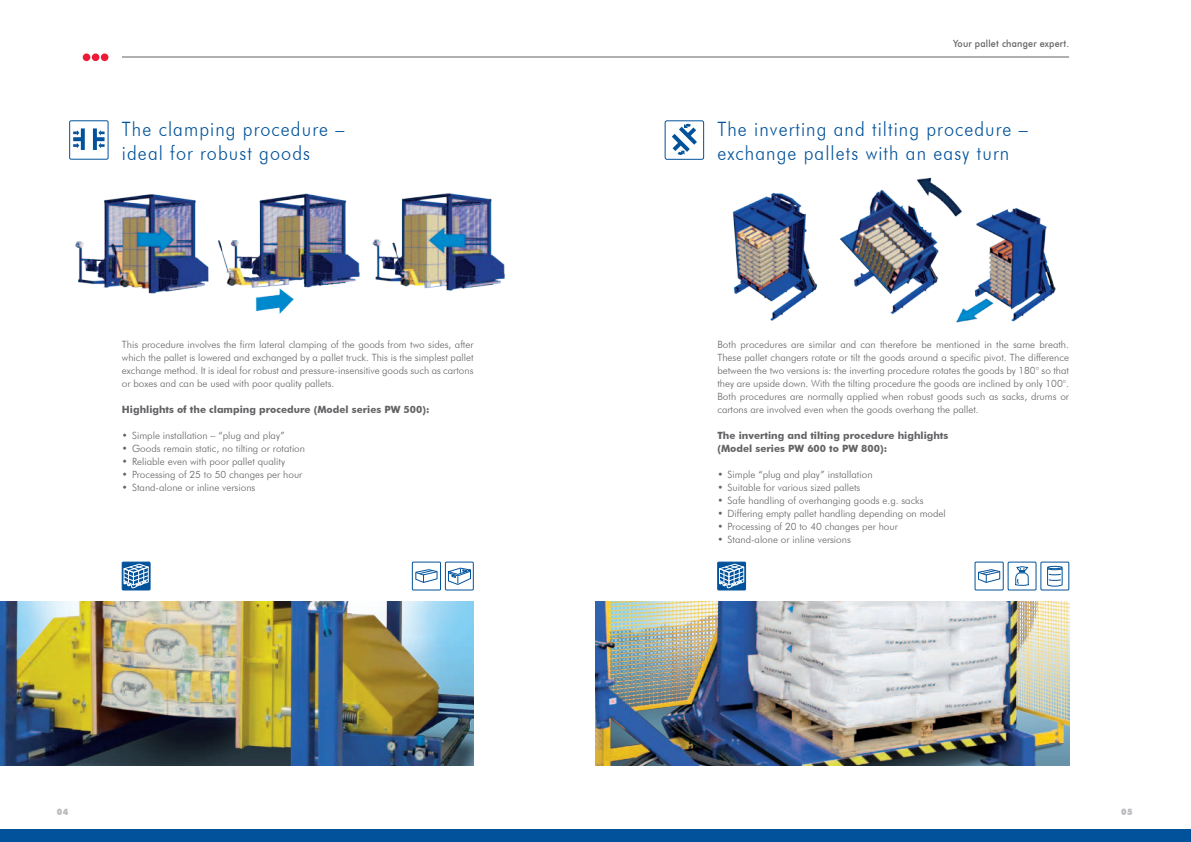
<style>
.page{position:relative;width:1191px;height:842px;background:#fff}
.page>*{position:absolute;margin:0;border:0;box-sizing:border-box;transform-origin:0 0}
.t1{font:300 19.8px/24px "Futura BT";letter-spacing:.06em;color:#01529a;scale:.91 1}
.t2{font:300 10px/13px "Futura BT";color:#636366;text-align:justify}
.t3{font:700 10px/13px "Futura BT";color:#636366}
.t4{font:500 9.9px "Futura BT";letter-spacing:.02em;color:#636366;scale:.91 1}
.t5{font:900 8.9px "Futura BT";color:#bcbdc0;scale:.91 1}
</style>
<div class="page">
<img style="left:595px;top:602px;width:474px;height:163px">
<img style="left:0;top:602px;width:473px;height:163px">
<img style="left:75px;top:193px;width:430px;height:121px">
<img style="left:733px;top:177px;width:323px;height:146px">
<hr style="left:122px;top:57px;width:947px;height:1px;background:#636366">
<div style="left:83px;top:53px;width:7px;height:8px;background:#ed1a38;border-radius:50%"></div>
<div style="left:92px;top:53px;width:7px;height:8px;background:#ed1a38;border-radius:50%"></div>
<div style="left:101px;top:53px;width:7px;height:8px;background:#ed1a38;border-radius:50%"></div>
<div style="left:0;top:829px;width:1191px;height:13px;background:#01529a"></div>
<div style="left:665px;top:121px;width:39px;height:39px;border:1px solid #01529a;border-radius:2px"></div>
<svg style="left:672px;top:124px;width:25px;height:31px"></svg>
<div style="left:69px;top:120px;width:39px;height:40px;border:1px solid #01529a;border-radius:2px"></div>
<svg style="left:93px;top:128px;width:12px;height:22px"></svg>
<svg style="left:73px;top:128px;width:12px;height:22px"></svg>
<div style="left:445px;top:562px;width:28px;height:28px;border:1px solid #01529a"></div>
<svg style="left:447px;top:567px;width:25px;height:18px"></svg>
<div style="left:412px;top:562px;width:29px;height:28px;border:1px solid #01529a"></div>
<svg style="left:415px;top:569px;width:23px;height:14px"></svg>
<div style="left:122px;top:562px;width:28px;height:28px;border:1px solid #01529a"></div>
<svg style="left:123px;top:564px;width:27px;height:42px"></svg>
<div style="left:717px;top:562px;width:29px;height:28px;border:1px solid #01529a"></div>
<svg style="left:719px;top:564px;width:26px;height:42px"></svg>
<div style="left:974px;top:562px;width:29px;height:28px;border:1px solid #01529a"></div>
<svg style="left:978px;top:569px;width:22px;height:14px"></svg>
<div style="left:1007px;top:562px;width:29px;height:28px;border:1px solid #01529a"></div>
<svg style="left:1015px;top:566px;width:14px;height:20px"></svg>
<div style="left:1040px;top:562px;width:29px;height:28px;border:1px solid #01529a"></div>
<div style="left:1047px;top:566px;width:15px;height:3px;border:1px solid #01529a;border-radius:50%"></div>
<svg style="left:1047px;top:567px;width:15px;height:20px"></svg>
<h1 class="t1" style="left:122px;top:116px;width:246px">The clamping procedure – ideal for robust goods</h1>
<p class="t2" style="left:122px;top:338px;width:353px">This procedure involves the firm lateral clamping of the goods from two sides, after which the pallet is lowered and exchanged by a pallet truck. This is the simplest pallet exchange method. It is ideal for robust and pressure-insensitive goods such as cartons or boxes and can be used with poor quality pallets.</p>
<p class="t3" style="left:122px;top:403px;width:309px">Highlights of the clamping procedure (Model series PW 500):</p>
<p class="t2" style="left:122px;top:429px;width:164px">• Simple installation – “plug and play”</p>
<p class="t2" style="left:122px;top:442px;width:185px">• Goods remain static, no tilting or rotation</p>
<p class="t2" style="left:122px;top:455px;width:165px">• Reliable even with poor pallet quality</p>
<p class="t2" style="left:122px;top:468px;width:182px">• Processing of 25 to 50 changes per hour</p>
<p class="t2" style="left:122px;top:481px;width:135px">• Stand-alone or inline versions</p>
<p class="t4" style="left:953px;top:38px;width:129px">Your pallet changer expert.</p>
<h1 class="t1" style="left:717px;top:116px;width:343px">The inverting and tilting procedure – exchange pallets with an easy turn</h1>
<p class="t2" style="left:717px;top:338px;width:353px">Both procedures are similar and can therefore be mentioned in the same breath.<br>These pallet changers rotate or tilt the goods around a specific pivot. The difference between the two versions is: the inverting procedure rotates the goods by 180° so that they are upside down. With the tilting procedure the goods are inclined by only 100°.<br>Both procedures are normally applied when robust goods such as sacks, drums or cartons are involved even when the goods overhang the pallet.</p>
<p class="t3" style="left:717px;top:429px;width:232px">The inverting and tilting procedure highlights (Model series PW 600 to PW 800):</p>
<p class="t2" style="left:717px;top:468px;width:157px">• Simple “plug and play” installation</p>
<p class="t2" style="left:717px;top:481px;width:144px">• Suitable for various sized pallets</p>
<p class="t2" style="left:717px;top:494px;width:208px">• Safe handling of overhanging goods e.g. sacks</p>
<p class="t2" style="left:717px;top:507px;width:230px">• Differing empty pallet handling depending on model</p>
<p class="t2" style="left:717px;top:520px;width:182px">• Processing of 20 to 40 changes per hour</p>
<p class="t2" style="left:717px;top:533px;width:135px">• Stand-alone or inline versions</p>
<p class="t5" style="left:57px;top:806px;width:14px">04</p>
<p class="t5" style="left:1121px;top:806px;width:14px">05</p>
</div>
